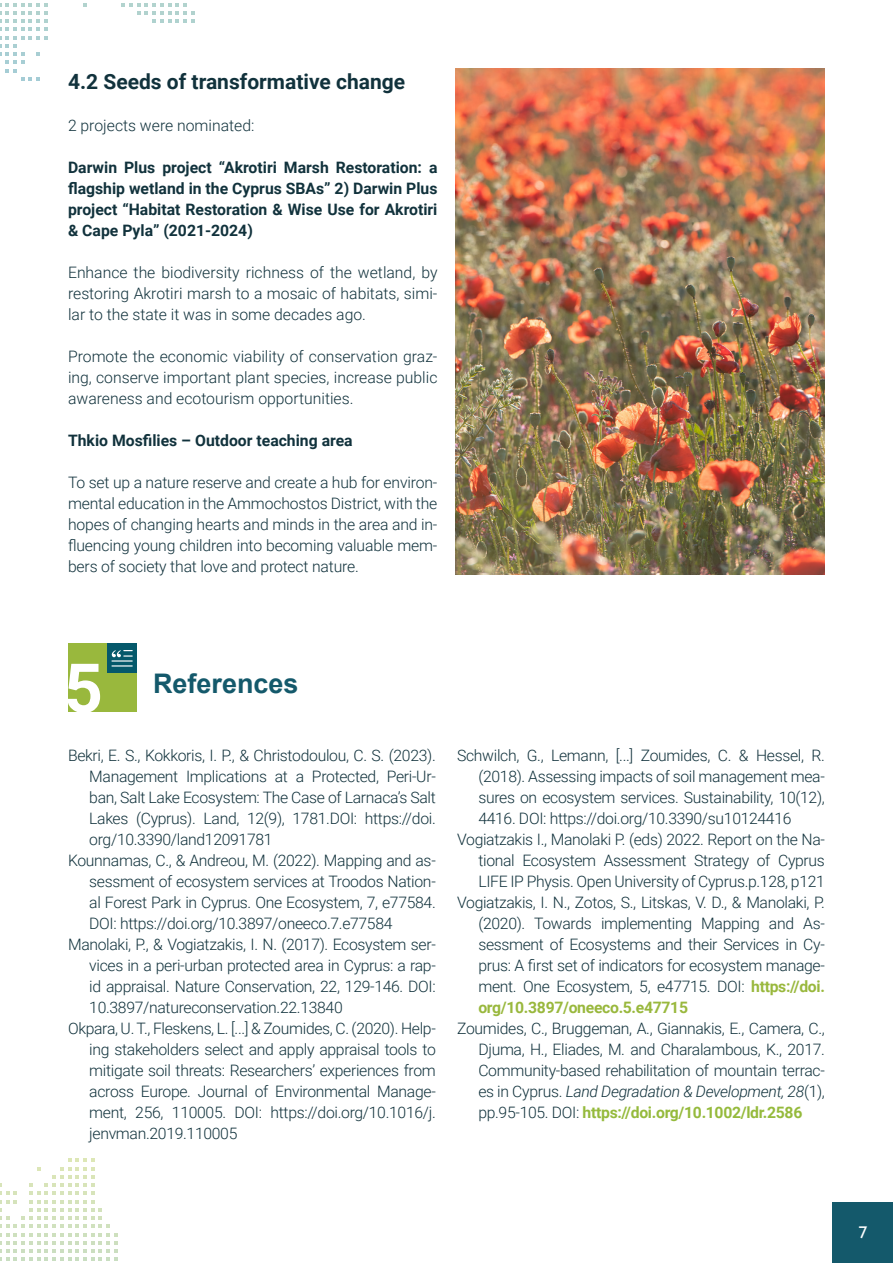
<style>
.page{position:relative;width:893px;height:1263px;background:#fff}
.page>*{position:absolute;margin:0;border:0;box-sizing:border-box;transform-origin:0 0}
.t1{font:700 68.25px "Roboto";color:#fff}
.t2{font:700 27px "Arial";color:#14596b}
.t3{font:700 21px "Roboto";color:#11323c}
.t4{font:16.5px "Aller";color:#fff}
.ref{font:300 15.75px/21px "Roboto";letter-spacing:-.02em;color:#11323c;text-align:justify}
.body{font:300 15.75px/21px "Roboto";color:#11323c;text-align:justify}
.body-2{font:700 15.75px/21px "Roboto";color:#11323c;text-align:justify}
.s1{font-weight:700;color:#99b83d}
.s2{font-style:italic}
.s3{font-weight:700;color:#95ba3c}
</style>
<div class="page">
<div style="left:832px;top:1202px;width:61px;height:61px;background:#14596b"></div>
<svg style="left:0;top:1158px;width:118px;height:103px"></svg>
<svg style="left:121px;top:3px;width:74px;height:20px"></svg>
<svg style="left:83px;top:3px;width:3px;height:4px"></svg>
<svg style="left:0;top:3px;width:48px;height:78px"></svg>
<div style="left:69px;top:643px;width:68px;height:69px;background:#99b83d"></div>
<div style="left:107px;top:643px;width:30px;height:30px;background:#05596b"></div>
<hr style="left:111px;top:660px;width:22px;height:2px;background:#fff">
<svg style="left:111px;top:650px;width:22px;height:7px"></svg>
<svg style="left:111px;top:665px;width:22px;height:1px"></svg>
<img style="left:455px;top:68px;width:370px;height:506px">
<p class="t3" style="left:68px;top:67px;width:339px">4.2 Seeds of transformative change</p>
<p class="body" style="left:68px;top:114px;width:188px">2 projects were nominated:</p>
<p class="body-2" style="left:68px;top:156px;width:371px">Darwin Plus project “Akrotiri Marsh Restoration: a flagship wetland in the Cyprus SBAs” 2) Darwin Plus project “Habitat Restoration &amp; Wise Use for Akrotiri &amp; Cape Pyla” (2021-2024)</p>
<p class="body" style="left:68px;top:261px;width:371px">Enhance the biodiversity richness of the wetland, by restoring Akrotiri marsh to a mosaic of habitats, simi&shy;lar to the state it was in some decades ago.</p>
<p class="body" style="left:68px;top:345px;width:371px">Promote the economic viability of conservation graz&shy;ing, conserve important plant species, increase public awareness and ecotourism opportunities.</p>
<p class="body-2" style="left:68px;top:429px;width:286px">Thkio Mosfilies – Outdoor teaching area</p>
<p class="body" style="left:68px;top:471px;width:371px">To set up a nature reserve and create a hub for environ&shy;mental education in the Ammochostos District, with the hopes of changing hearts and minds in the area and in&shy;fluencing young children into becoming valuable mem&shy;bers of society that love and protect nature.</p>
<h1 class="t1" style="left:64px;top:640px;width:41px">5</h1>
<p class="t2" style="left:153px;top:665px;width:147px">References</p>
<p class="ref" style="left:89px;top:744px;width:348px;text-indent:-21px">Bekri, E. S., Kokkoris, I. P., &amp; Christodoulou, C. S. (2023).<br>Management Implications at a Protected, Peri-Ur&shy;ban, Salt Lake Ecosystem: The Case of Larnaca’s Salt Lakes (Cyprus). Land, 12(9), 1781.DOI: https://doi. org/10.3390/land12091781</p>
<p class="ref" style="left:89px;top:849px;width:348px;text-indent:-21px">Kounnamas, C., &amp; Andreou, M. (2022). Mapping and as&shy;sessment of ecosystem services at Troodos Nation&shy;al Forest Park in Cyprus. One Ecosystem, 7, e77584.<br>DOI: https://doi.org/10.3897/oneeco.7.e77584</p>
<p class="ref" style="left:89px;top:933px;width:348px;text-indent:-21px">Manolaki, P., &amp; Vogiatzakis, I. N. (2017). Ecosystem ser&shy;vices in a peri-urban protected area in Cyprus: a rap&shy;id appraisal. Nature Conservation, 22, 129-146. DOI:<br>10.3897/natureconservation.22.13840</p>
<p class="ref" style="left:89px;top:1017px;width:348px;text-indent:-21px">Okpara, U. T., Fleskens, L. [...] &amp; Zoumides, C. (2020). Help&shy;ing stakeholders select and apply appraisal tools to mitigate soil threats: Researchers’ experiences from across Europe. Journal of Environmental Manage&shy;ment, 256, 110005. DOI: https://doi.org/10.1016/j. jenvman.2019.110005</p>
<p class="ref" style="left:478px;top:744px;width:348px;text-indent:-21px">Schwilch, G., Lemann, [...] Zoumides, C. &amp; Hessel, R. (2018). Assessing impacts of soil management mea&shy;sures on ecosystem services. Sustainability, 10(12), 4416. DOI: https://doi.org/10.3390/su10124416</p>
<p class="ref" style="left:478px;top:828px;width:348px;text-indent:-21px">Vogiatzakis I., Manolaki P. (eds) 2022. Report on the Na&shy;tional Ecosystem Assessment Strategy of Cyprus LIFE IP Physis. Open University of Cyprus.p.128, p121</p>
<p class="ref" style="left:478px;top:891px;width:348px;text-indent:-21px">Vogiatzakis, I. N., Zotos, S., Litskas, V. D., &amp; Manolaki, P. (2020). Towards implementing Mapping and As&shy;sessment of Ecosystems and their Services in Cy&shy;prus: A first set of indicators for ecosystem manage&shy;ment. One Ecosystem, 5, e47715. DOI: <span class="s1">https://doi. org/10.3897/oneeco.5.e47715</span></p>
<p class="ref" style="left:478px;top:1017px;width:348px;text-indent:-21px">Zoumides, C., Bruggeman, A., Giannakis, E., Camera, C., Djuma, H., Eliades, M. and Charalambous, K., 2017.<br>Community‐based rehabilitation of mountain terrac&shy;es in Cyprus. <span class="s2">Land Degradation &amp; Development, 28</span>(1), pp.95-105. DOI: <span class="s3">https://doi.org/10.1002/ldr.2586</span></p>
<p class="t4" style="left:858px;top:1222px;width:11px">7</p>
</div>
